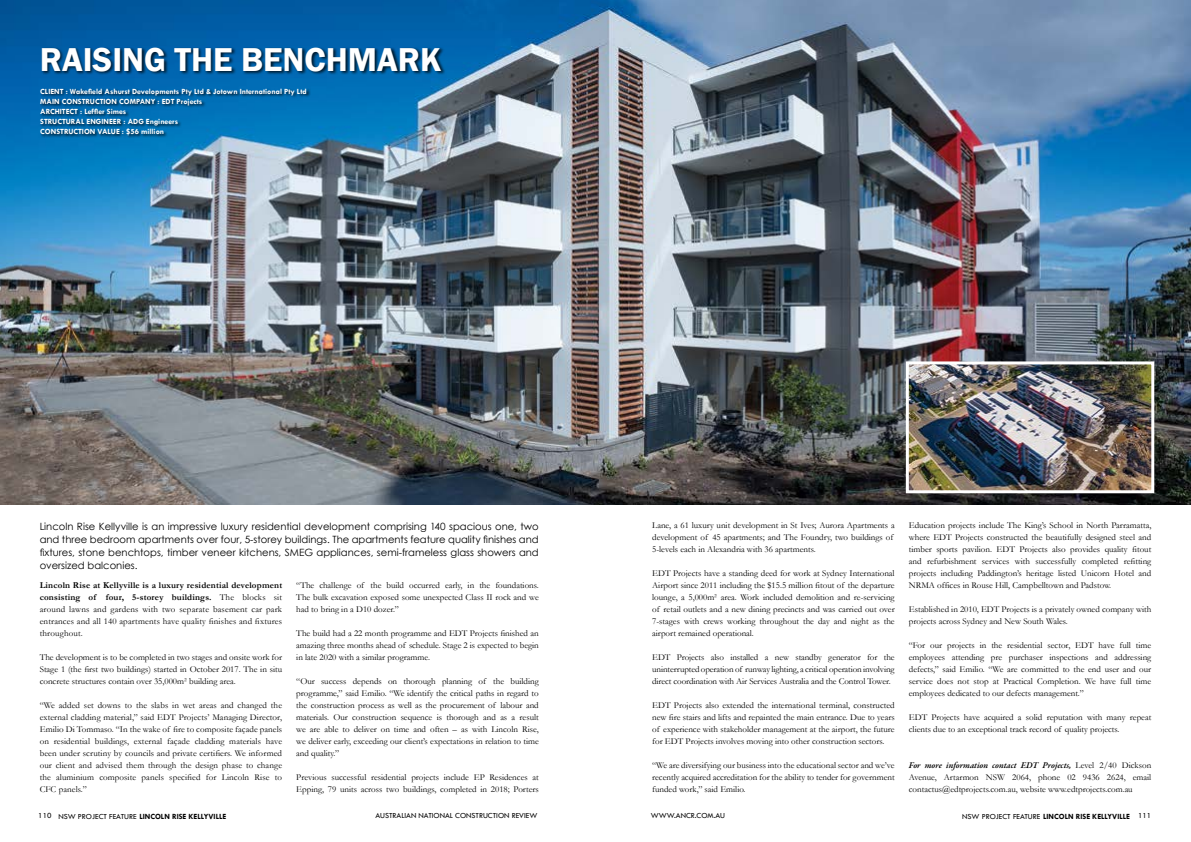
<style>
.page{position:relative;width:1191px;height:842px;background:#fff}
.page>*{position:absolute;margin:0;border:0;box-sizing:border-box;transform-origin:0 0}
.t1{font:600 34px "Franklin Gothic";color:#fff}
.t2{font:10px/13px "Century Gothic";color:#000;text-align:justify}
.t3{font:9px/12px "Garamond";color:#000;text-align:justify}
.t4{font:italic 600 9px "Garamond Premr Pro";letter-spacing:-.005em;color:#000}
.t5{font:700 8px/10px "Tw Cen";color:#fff}
.t6{font:700 8px "Tw Cen";color:#000}
.t7{font:8px "Tw Cen";color:#000}
.s1{font-weight:700}
.s2{font-family:"Garamond";font-weight:400;font-style:normal}
.s3{font-weight:400}
</style>
<div class="page">
<img style="left:0;top:0;width:1191px;height:504px">
<div style="left:40px;top:89px;width:271px;height:50px;background:#000;opacity:.75"></div>
<div style="left:42px;top:48px;width:404px;height:27px;background:#000;opacity:.75"></div>
<img style="left:904px;top:360px;width:251px;height:135px">
<h1 class="t1" style="left:40px;top:39px;width:403px">RAISING THE BENCHMARK</h1>
<p class="t5" style="left:40px;top:86px;width:268px">CLIENT : Wakefield Ashurst Developments Pty Ltd &amp; Jotown International Pty Ltd MAIN CONSTRUCTION COMPANY : EDT Projects<br>ARCHITECT : Leffler Simes<br>STRUCTURAL ENGINEER : ADG Engineers<br>CONSTRUCTION VALUE : $56 million</p>
<p class="t2" style="left:40px;top:519px;width:500px">Lincoln Rise Kellyville is an impressive luxury residential development comprising 140 spacious one, two and three bedroom apartments over four, 5-storey buildings. The apartments feature quality finishes and fixtures, stone benchtops, timber veneer kitchens, SMEG appliances, semi-frameless glass showers and oversized balconies.</p>
<p class="t3" style="left:40px;top:579px;width:244px"><span class="s1">Lincoln Rise at Kellyville is a luxury residential development consisting of four, 5-storey buildings.</span> The blocks sit around lawns and gardens with two separate basement car park entrances and all 140 apartments have quality finishes and fixtures throughout.</p>
<p class="t3" style="left:40px;top:651px;width:244px">The development is to be completed in two stages and onsite work for Stage 1 (the first two buildings) started in October 2017. The in situ concrete structures contain over 35,000m² building area.</p>
<p class="t3" style="left:40px;top:699px;width:244px">“We added set downs to the slabs in wet areas and changed the external cladding material,” said EDT Projects’ Managing Director, Emilio Di Tommaso. “In the wake of fire to composite façade panels on residential buildings, external façade cladding materials have been under scrutiny by councils and private certifiers. We informed our client and advised them through the design phase to change the aluminium composite panels specified for Lincoln Rise to CFC panels.”</p>
<p class="t3" style="left:296px;top:579px;width:244px">“The challenge of the build occurred early, in the foundations.<br>The bulk excavation exposed some unexpected Class II rock and we had to bring in a D10 dozer.”</p>
<p class="t3" style="left:296px;top:627px;width:244px">The build had a 22 month programme and EDT Projects finished an amazing three months ahead of schedule. Stage 2 is expected to begin in late 2020 with a similar programme.</p>
<p class="t3" style="left:296px;top:675px;width:244px">“Our success depends on thorough planning of the building programme,” said Emilio. “We identify the critical paths in regard to the construction process as well as the procurement of labour and materials. Our construction sequence is thorough and as a result we are able to deliver on time and often – as with Lincoln Rise, we deliver early, exceeding our client’s expectations in relation to time and quality.”</p>
<p class="t3" style="left:296px;top:771px;width:244px">Previous successful residential projects include EP Residences at<br>Epping, 79 units across two buildings, completed in 2018; Porters</p>
<p class="t3" style="left:652px;top:519px;width:244px;text-align:left">Lane, a 61 luxury unit development in St Ives; Aurora Apartments a development of 45 apartments; and The Foundry, two buildings of<br>5-levels each in Alexandria with 36 apartments.</p>
<p class="t3" style="left:652px;top:567px;width:244px">EDT Projects have a standing deed for work at Sydney International Airport since 2011 including the $15.5 million fitout of the departure lounge, a 5,000m² area. Work included demolition and re-servicing of retail outlets and a new dining precincts and was carried out over 7-stages with crews working throughout the day and night as the airport remained operational.</p>
<p class="t3" style="left:652px;top:651px;width:244px">EDT Projects also installed a new standby generator for the uninterrupted operation of runway lighting, a critical operation involving direct coordination with Air Services Australia and the Control Tower.</p>
<p class="t3" style="left:652px;top:699px;width:244px">EDT Projects also extended the international terminal, constructed new fire stairs and lifts and repainted the main entrance. Due to years of experience with stakeholder management at the airport, the future for EDT Projects involves moving into other construction sectors.</p>
<p class="t3" style="left:652px;top:759px;width:244px">“We are diversifying our business into the educational sector and we’ve recently acquired accreditation for the ability to tender for government funded work,” said Emilio.</p>
<p class="t3" style="left:909px;top:519px;width:244px">Education projects include The King’s School in North Parramatta, where EDT Projects constructed the beautifully designed steel and timber sports pavilion. EDT Projects also provides quality fitout and refurbishment services with successfully completed refitting projects including Paddington’s heritage listed Unicorn Hotel and NRMA offices in Rouse Hill, Campbelltown and Padstow.</p>
<p class="t3" style="left:909px;top:603px;width:244px">Established in 2010, EDT Projects is a privately owned company with projects across Sydney and New South Wales.</p>
<p class="t3" style="left:909px;top:639px;width:244px">“For our projects in the residential sector, EDT have full time employees attending pre purchaser inspections and addressing defects,” said Emilio. “We are committed to the end user and our service does not stop at Practical Completion. We have full time employees dedicated to our defects management.”</p>
<p class="t3" style="left:909px;top:711px;width:244px">EDT Projects have acquired a solid reputation with many repeat clients due to an exceptional track record of quality projects.</p>
<p class="t4" style="left:909px;top:759px;width:244px">For more information contact EDT Projects, <span class="s2">Level 2/40 Dickson</span></p>
<p class="t3" style="left:909px;top:771px;width:244px">Avenue, Artarmon NSW 2064, phone 02 9436 2624, email contactus@edtprojects.com.au, website www.edtprojects.com.au</p>
<p class="t6" style="left:38px;top:811px;width:190px"><span class="s3">110 NSW PROJECT FEATURE</span> LINCOLN RISE KELLYVILLE</p>
<p class="t7" style="left:375px;top:811px;width:163px">AUSTRALIAN NATIONAL CONSTRUCTION REVIEW</p>
<p class="t7" style="left:651px;top:811px;width:76px">WWW.ANCR.COM.AU</p>
<p class="t6" style="left:962px;top:811px;width:191px"><span class="s3">NSW PROJECT FEATURE</span> LINCOLN RISE KELLYVILLE <span class="s3">111</span></p>
</div>
